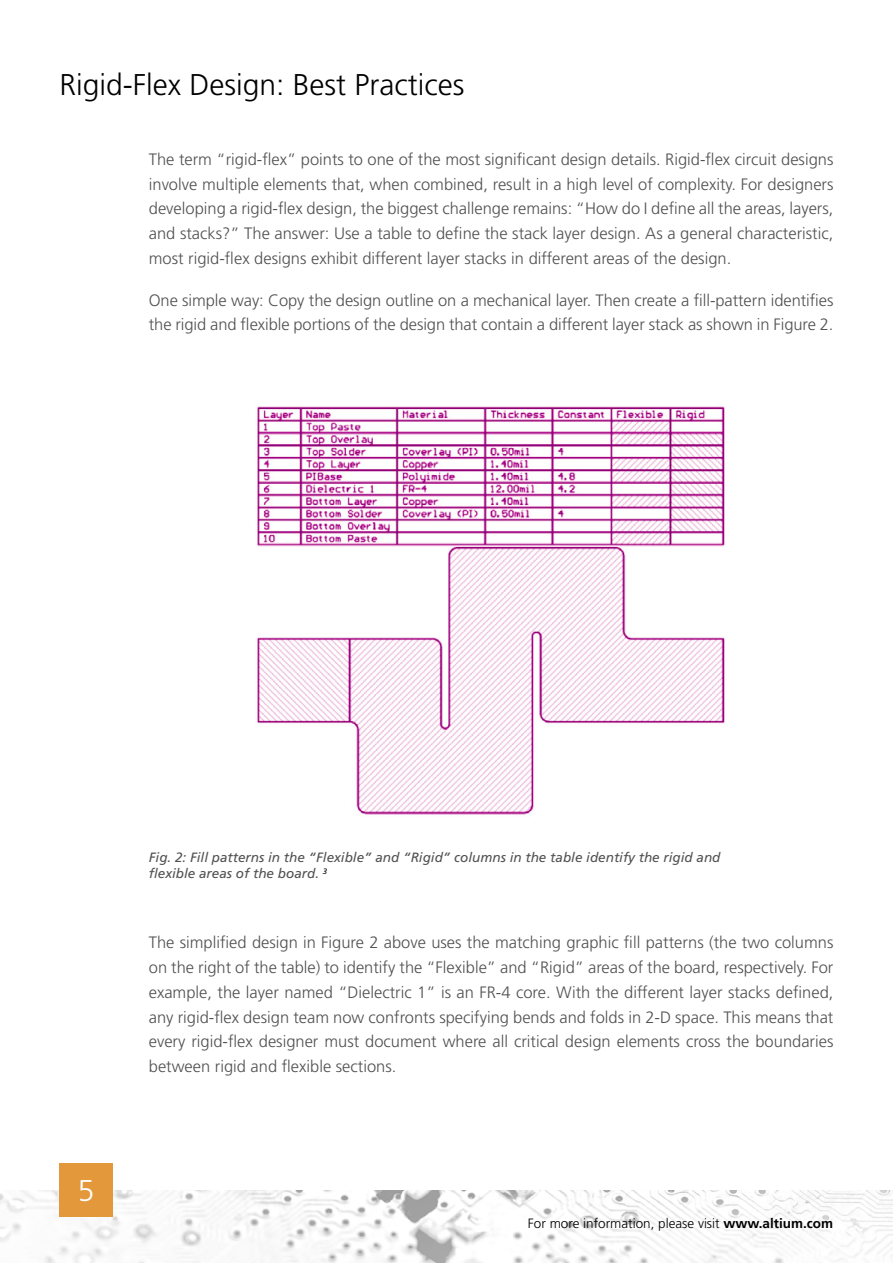
<style>
.page{position:relative;width:893px;height:1263px;background:#fff}
.page>*{position:absolute;margin:0;border:0;box-sizing:border-box;transform-origin:0 0}
.t1{font:300 30px "Frutiger LT Std";color:#000}
.t2{font:300 30px "Frutiger LT Std";color:#fff}
.t3{font:300 16.5px/24.8px "Frutiger LT Std";letter-spacing:-.005em;color:#515151;text-align:justify}
.t4{font:italic 13.5px/16.2px "Frutiger LT Std";color:#515151}
.t5{font:300 13.5px "Frutiger LT Std";color:#000}
.s1{font-weight:700}
</style>
<div class="page">
<img style="left:0;top:1191px;width:893px;height:72px">
<div style="left:60px;top:1163px;width:53px;height:53px;background:#e3983b"></div>
<img style="left:257px;top:406px;width:468px;height:409px">
<h1 class="t1" style="left:60px;top:67px;width:406px">Rigid-Flex Design: Best Practices</h1>
<p class="t3" style="left:149px;top:147px;width:686px">The term “rigid-flex” points to one of the most significant design details. Rigid-flex circuit designs involve multiple elements that, when combined, result in a high level of complexity. For designers developing a rigid-flex design, the biggest challenge remains: “How do I define all the areas, layers, and stacks?” The answer: Use a table to define the stack layer design. As a general characteristic, most rigid-flex designs exhibit different layer stacks in different areas of the design.</p>
<p class="t3" style="left:149px;top:288px;width:686px">One simple way: Copy the design outline on a mechanical layer. Then create a fill-pattern identifies the rigid and flexible portions of the design that contain a different layer stack as shown in Figure 2.</p>
<p class="t4" style="left:149px;top:849px;width:573px">Fig. 2: Fill patterns in the “Flexible” and “Rigid” columns in the table identify the rigid and flexible areas of the board. <sup>3</sup></p>
<h1 class="t2" style="left:78px;top:1173px;width:18px">5</h1>
<p class="t3" style="left:149px;top:930px;width:686px">The simplified design in Figure 2 above uses the matching graphic fill patterns (the two columns on the right of the table) to identify the “Flexible” and “Rigid” areas of the board, respectively. For example, the layer named “Dielectric 1” is an FR-4 core. With the different layer stacks defined, any rigid-flex design team now confronts specifying bends and folds in 2-D space. This means that every rigid-flex designer must document where all critical design elements cross the boundaries between rigid and flexible sections.</p>
<p class="t5" style="left:528px;top:1216px;width:307px">For more information, please visit <span class="s1">www.altium.com</span></p>
</div>
